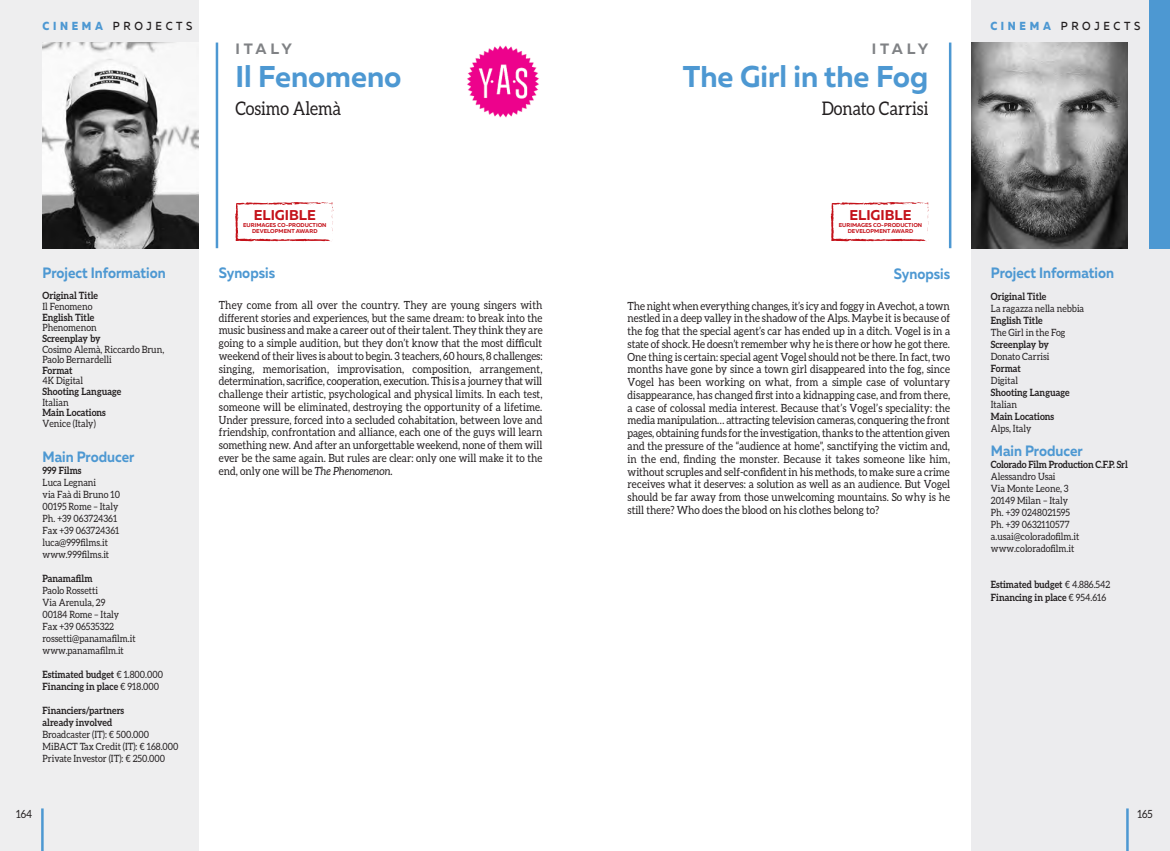
<style>
.page{position:relative;width:1170px;height:851px;background:#fff}
.page>*{position:absolute;margin:0;border:0;box-sizing:border-box;transform-origin:0 0}
.t1{font:700 30px "Muller";color:#4d98d2}
.t2{font:18.75px "Aleo";color:#231f20;scale:.87 1}
.t3{font:700 15px "Muller";color:#4d98d2;scale:.9 1}
.t4{font:700 15px "Muller";letter-spacing:.22em;color:#808285}
.t5{font:700 14.12px "Muller";color:#c4121a}
.t6{font:500 11.62px "Muller";letter-spacing:.35em;color:#231f20;scale:.9 1}
.t7{font:11.25px/12.8px "Aleo";color:#231f20;text-align:justify;scale:.9 1}
.t8{font:10px/12px "Aleo";color:#231f20;scale:.9 1}
.t9{font:700 10px/12px "Aleo";color:#231f20;scale:.9 1}
.t10{font:700 5.62px/6.1px "Muller";color:#c4121a;text-align:center}
.s1{font-weight:800;color:#4d98d2}
.s2{font-weight:400}
.s3{font-style:italic}
</style>
<div class="page">
<div style="left:971px;top:0;width:198px;height:850px;background:#ececee"></div>
<img style="left:971px;top:43px;width:156px;height:205px">
<hr style="left:948px;top:43px;width:3px;height:205px;background:#4d98d2">
<hr style="left:1126px;top:808px;width:2px;height:42px;background:#4d98d2">
<div style="left:1148px;top:0;width:21px;height:248px;background:#4d98d2"></div>
<div style="left:0;top:0;width:198px;height:850px;background:#eeeeef"></div>
<img style="left:43px;top:43px;width:155px;height:205px">
<hr style="left:41px;top:808px;width:3px;height:42px;background:#4d98d2">
<hr style="left:216px;top:43px;width:2px;height:205px;background:#4d98d2">
<svg style="left:830px;top:202px;width:99px;height:40px"></svg>
<svg style="left:235px;top:202px;width:99px;height:40px"></svg>
<img style="left:467px;top:45px;width:72px;height:73px">
<p class="t6" style="left:43px;top:22px;width:168px"><span class="s1">CINEMA</span> PROJECTS</p>
<h3 class="t4" style="left:235px;top:44px;width:58px">ITALY</h3>
<h1 class="t1" style="left:235px;top:66px;width:168px">Il Fenomeno</h1>
<h2 class="t2" style="left:235px;top:102px;width:123px">Cosimo Alemà</h2>
<h3 class="t3" style="left:43px;top:267px;width:138px">Project Information</h3>
<p class="t9" style="left:43px;top:290px;width:63px">Original Title</p>
<p class="t8" style="left:43px;top:301px;width:57px">Il Fenomeno</p>
<p class="t9" style="left:43px;top:312px;width:59px">English Title</p>
<p class="t8" style="left:43px;top:322px;width:62px">Phenomenon</p>
<p class="t9" style="left:43px;top:333px;width:66px">Screenplay by</p>
<p class="t8" style="left:43px;top:344px;width:137px;line-height:10.6px">Cosimo Alemà, Riccardo Brun,<br>Paolo Bernardelli</p>
<p class="t9" style="left:43px;top:365px;width:35px">Format</p>
<p class="t8" style="left:43px;top:375px;width:47px">4K Digital</p>
<p class="t9" style="left:43px;top:386px;width:89px">Shooting Language</p>
<p class="t8" style="left:43px;top:397px;width:30px">Italian</p>
<p class="t9" style="left:43px;top:407px;width:72px">Main Locations</p>
<p class="t8" style="left:43px;top:418px;width:61px">Venice (Italy)</p>
<h3 class="t3" style="left:43px;top:451px;width:103px">Main Producer</h3>
<p class="t9" style="left:43px;top:464px;width:45px">999 Films</p>
<p class="t8" style="left:43px;top:477px;width:88px">Luca Legnani<br>via Faà di Bruno 10<br>00195 Rome – Italy<br>Ph. +39 063724361<br>Fax +39 063724361 luca@999films.it www.999films.it</p>
<p class="t9" style="left:43px;top:572px;width:57px">Panamafilm</p>
<p class="t8" style="left:43px;top:585px;width:105px">Paolo Rossetti<br>Via Arenula, 29<br>00184 Rome – Italy<br>Fax +39 06535322 rossetti@panamafilm.it www.panamafilm.it</p>
<p class="t9" style="left:43px;top:668px;width:135px">Estimated budget <span class="s2">€ 1.800.000<br></span>Financing in place <span class="s2">€ 918.000</span></p>
<p class="t9" style="left:43px;top:704px;width:92px">Financiers/partners already involved</p>
<p class="t8" style="left:43px;top:729px;width:152px">Broadcaster (IT): € 500.000<br>MiBACT Tax Credit (IT): € 168.000<br>Private Investor (IT): € 250.000</p>
<p class="t5" style="left:254px;top:210px;width:64px">ELIGIBLE</p>
<p class="t10" style="left:243px;top:223px;width:85px">EURIMAGES CO-PRODUCTION<br>DEVELOPMENT AWARD</p>
<h3 class="t3" style="left:219px;top:267px;width:64px">Synopsis</h3>
<p class="t7" style="left:219px;top:299px;width:361px">They come from all over the country. They are young singers with different stories and experiences, but the same dream: to break into the music business and make a career out of their talent. They think they are going to a simple audition, but they don’t know that the most difficult weekend of their lives is about to begin. 3 teachers, 60 hours, 8 challenges: singing, memorisation, improvisation, composition, arrangement, determination, sacrifice, cooperation, execution. This is a journey that will challenge their artistic, psychological and physical limits. In each test, someone will be eliminated, destroying the opportunity of a lifetime.<br>Under pressure, forced into a secluded cohabitation, between love and friendship, confrontation and alliance, each one of the guys will learn something new. And after an unforgettable weekend, none of them will ever be the same again. But rules are clear: only one will make it to the end, only one will be <span class="s3">The Phenomenon.</span></p>
<h3 class="t4" style="left:871px;top:44px;width:58px">ITALY</h3>
<h1 class="t1" style="left:682px;top:66px;width:247px">The Girl in the Fog</h1>
<h2 class="t2" style="left:821px;top:102px;width:124px">Donato Carrisi</h2>
<p class="t5" style="left:849px;top:210px;width:64px">ELIGIBLE</p>
<p class="t10" style="left:838px;top:223px;width:85px">EURIMAGES CO-PRODUCTION<br>DEVELOPMENT AWARD</p>
<h3 class="t3" style="left:893px;top:268px;width:64px">Synopsis</h3>
<p class="t7" style="left:627px;top:300px;width:360px">The night when everything changes, it’s icy and foggy in Avechot, a town nestled in a deep valley in the shadow of the Alps. Maybe it is because of the fog that the special agent’s car has ended up in a ditch. Vogel is in a state of shock. He doesn’t remember why he is there or how he got there.<br>One thing is certain: special agent Vogel should not be there. In fact, two months have gone by since a town girl disappeared into the fog, since Vogel has been working on what, from a simple case of voluntary disappearance, has changed first into a kidnapping case, and from there, a case of colossal media interest. Because that’s Vogel’s speciality: the media manipulation… attracting television cameras, conquering the front pages, obtaining funds for the investigation, thanks to the attention given and the pressure of the “audience at home”, sanctifying the victim and, in the end, finding the monster. Because it takes someone like him, without scruples and self-confident in his methods, to make sure a crime receives what it deserves: a solution as well as an audience. But Vogel should be far away from those unwelcoming mountains. So why is he still there? Who does the blood on his clothes belong to?</p>
<p class="t6" style="left:990px;top:22px;width:168px"><span class="s1">CINEMA</span> PROJECTS</p>
<h3 class="t3" style="left:990px;top:267px;width:138px">Project Information</h3>
<p class="t9" style="left:990px;top:291px;width:63px">Original Title</p>
<p class="t8" style="left:990px;top:303px;width:105px">La ragazza nella nebbia</p>
<p class="t9" style="left:990px;top:315px;width:59px">English Title</p>
<p class="t8" style="left:990px;top:327px;width:84px">The Girl in the Fog</p>
<p class="t9" style="left:990px;top:339px;width:66px">Screenplay by</p>
<p class="t8" style="left:990px;top:351px;width:67px">Donato Carrisi</p>
<p class="t9" style="left:990px;top:363px;width:35px">Format</p>
<p class="t8" style="left:990px;top:375px;width:32px">Digital</p>
<p class="t9" style="left:990px;top:387px;width:89px">Shooting Language</p>
<p class="t8" style="left:990px;top:399px;width:30px">Italian</p>
<p class="t9" style="left:990px;top:411px;width:72px">Main Locations</p>
<p class="t8" style="left:990px;top:423px;width:47px">Alps, Italy</p>
<h3 class="t3" style="left:990px;top:446px;width:103px">Main Producer</h3>
<p class="t9" style="left:990px;top:459px;width:154px">Colorado Film Production C.F.P. Srl</p>
<p class="t8" style="left:990px;top:471px;width:100px">Alessandro Usai<br>Via Monte Leone, 3<br>20149 Milan – Italy<br>Ph. +39 0248021595<br>Ph. +39 0632110577 a.usai@coloradofilm.it www.coloradofilm.it</p>
<p class="t9" style="left:990px;top:579px;width:134px">Estimated budget <span class="s2">€ 4.886.542<br></span>Financing in place <span class="s2">€ 954.616</span></p>
<p class="t7" style="left:16px;top:807px;width:19px">164</p>
<p class="t7" style="left:1137px;top:807px;width:18px">165</p>
</div>
